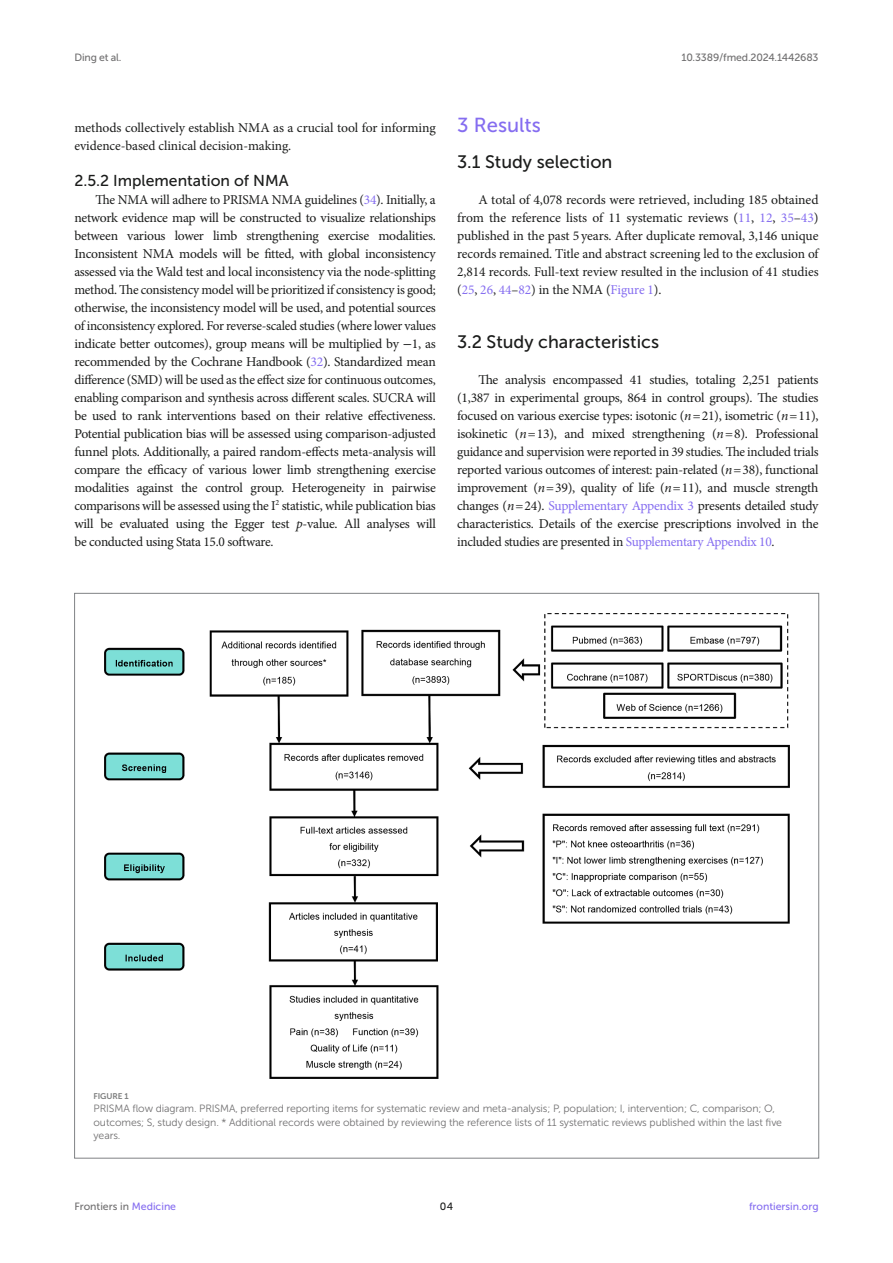
<style>
.page{position:relative;width:893px;height:1263px;background:#fff}
.page>*{position:absolute;margin:0;border:0;box-sizing:border-box;transform-origin:0 0}
.HEAD_1{font:20.25px "Museo Sans 500";color:#856df0}
.HEAD_2{font:18px "Museo Sans 500";color:#1b1c1b}
.HEAD_2_after_HEAD_1{font:18px "Museo Sans 500";color:#1b1c1b}
.HEAD_3{font:15.75px "Museo Sans 500";color:#1b1c1b}
.TEXT_FLUSH{font:13.5px/18px "Minion Pro";letter-spacing:-.01em;color:#1b1c1b;text-align:justify}
.FIG_LEG{font:10.5px/13.5px "Museo Sans 300";letter-spacing:-.01em;color:#706f70}
.t1{font:10.5px "Museo Sans 500";letter-spacing:-.015em;color:#706f70}
.t2{font:10.5px "Museo Sans 500";color:#856df0}
.t3{font:10.5px "Museo Sans 500";color:#1b1c1b}
.FIG_HD{font:8.25px "Museo Sans 700";letter-spacing:-.01em;color:#7e7f7f}
.s1{color:#856df0}
.s2{font-family:"STIX General"}
.s3{font-style:italic}
</style>
<div class="page">
<img style="left:104px;top:613px;width:686px;height:466px">
<p class="t1" style="left:74px;top:51px;width:49px">Ding et al.</p>
<p class="t1" style="left:681px;top:51px;width:139px">10.3389/fmed.2024.1442683</p>
<p class="TEXT_FLUSH" style="left:74px;top:119px;width:363px">methods collectively establish NMA as a crucial tool for informing evidence-based clinical decision-making.</p>
<p class="HEAD_3" style="left:74px;top:172px;width:216px">2.5.2 Implementation of NMA</p>
<p class="TEXT_FLUSH" style="left:74px;top:191px;width:363px;text-indent:21px">The NMA will adhere to PRISMA NMA guidelines (<span class="s1">34</span>). Initially, a network evidence map will be constructed to visualize relationships between various lower limb strengthening exercise modalities.<br>Inconsistent NMA models will be fitted, with global inconsistency assessed via the Wald test and local inconsistency via the node-splitting method. The consistency model will be prioritized if consistency is good; otherwise, the inconsistency model will be used, and potential sources of inconsistency explored. For reverse-scaled studies (where lower values indicate better outcomes), group means will be multiplied by <span class="s2">−</span>1, as recommended by the Cochrane Handbook (<span class="s1">32</span>). Standardized mean difference (SMD) will be used as the effect size for continuous outcomes, enabling comparison and synthesis across different scales. SUCRA will be used to rank interventions based on their relative effectiveness.<br>Potential publication bias will be assessed using comparison-adjusted funnel plots. Additionally, a paired random-effects meta-analysis will compare the efficacy of various lower limb strengthening exercise modalities against the control group. Heterogeneity in pairwise comparisons will be assessed using the I<sup>2</sup> statistic, while publication bias will be evaluated using the Egger test <span class="s3">p</span>-value. All analyses will be conducted using Stata 15.0 software.</p>
<p class="HEAD_1" style="left:457px;top:114px;width:85px">3 Results</p>
<p class="HEAD_2_after_HEAD_1" style="left:457px;top:152px;width:157px">3.1 Study selection</p>
<p class="TEXT_FLUSH" style="left:457px;top:191px;width:363px;text-indent:21px">A total of 4,078 records were retrieved, including 185 obtained from the reference lists of 11 systematic reviews (<span class="s1">11</span>, <span class="s1">12</span>, <span class="s1">35</span>–<span class="s1">43</span>) published in the past 5years. After duplicate removal, 3,146 unique records remained. Title and abstract screening led to the exclusion of 2,814 records. Full-text review resulted in the inclusion of 41 studies (<span class="s1">25</span>, <span class="s1">26</span>, <span class="s1">44</span>–<span class="s1">82</span>) in the NMA (<span class="s1">Figure 1</span>).</p>
<p class="HEAD_2" style="left:457px;top:332px;width:204px">3.2 Study characteristics</p>
<p class="TEXT_FLUSH" style="left:457px;top:371px;width:363px;text-indent:21px">The analysis encompassed 41 studies, totaling 2,251 patients (1,387 in experimental groups, 864 in control groups). The studies focused on various exercise types: isotonic (<span class="s3">n</span>=21), isometric (<span class="s3">n</span>=11), isokinetic (<span class="s3">n</span>=13), and mixed strengthening (<span class="s3">n</span>=8). Professional guidance and supervision were reported in 39 studies. The included trials reported various outcomes of interest: pain-related (<span class="s3">n</span>=38), functional improvement (<span class="s3">n</span>=39), quality of life (<span class="s3">n</span>=11), and muscle strength changes (<span class="s3">n</span>=24). <span class="s1">Supplementary Appendix 3</span> presents detailed study characteristics. Details of the exercise prescriptions involved in the included studies are presented in <span class="s1">Supplementary Appendix 10</span>.</p>
<p class="FIG_HD" style="left:94px;top:1091px;width:37px">FIGURE 1</p>
<p class="FIG_LEG" style="left:94px;top:1102px;width:690px">PRISMA flow diagram. PRISMA, preferred reporting items for systematic review and meta-analysis; P, population; I, intervention; C, comparison; O, outcomes; S, study design. * Additional records were obtained by reviewing the reference lists of 11 systematic reviews published within the last five years.</p>
<p class="t1" style="left:74px;top:1200px;width:103px">Frontiers in <span class="s1">Medicine</span></p>
<p class="t3" style="left:440px;top:1200px;width:15px">04</p>
<p class="t2" style="left:749px;top:1200px;width:71px">frontiersin.org</p>
</div>
